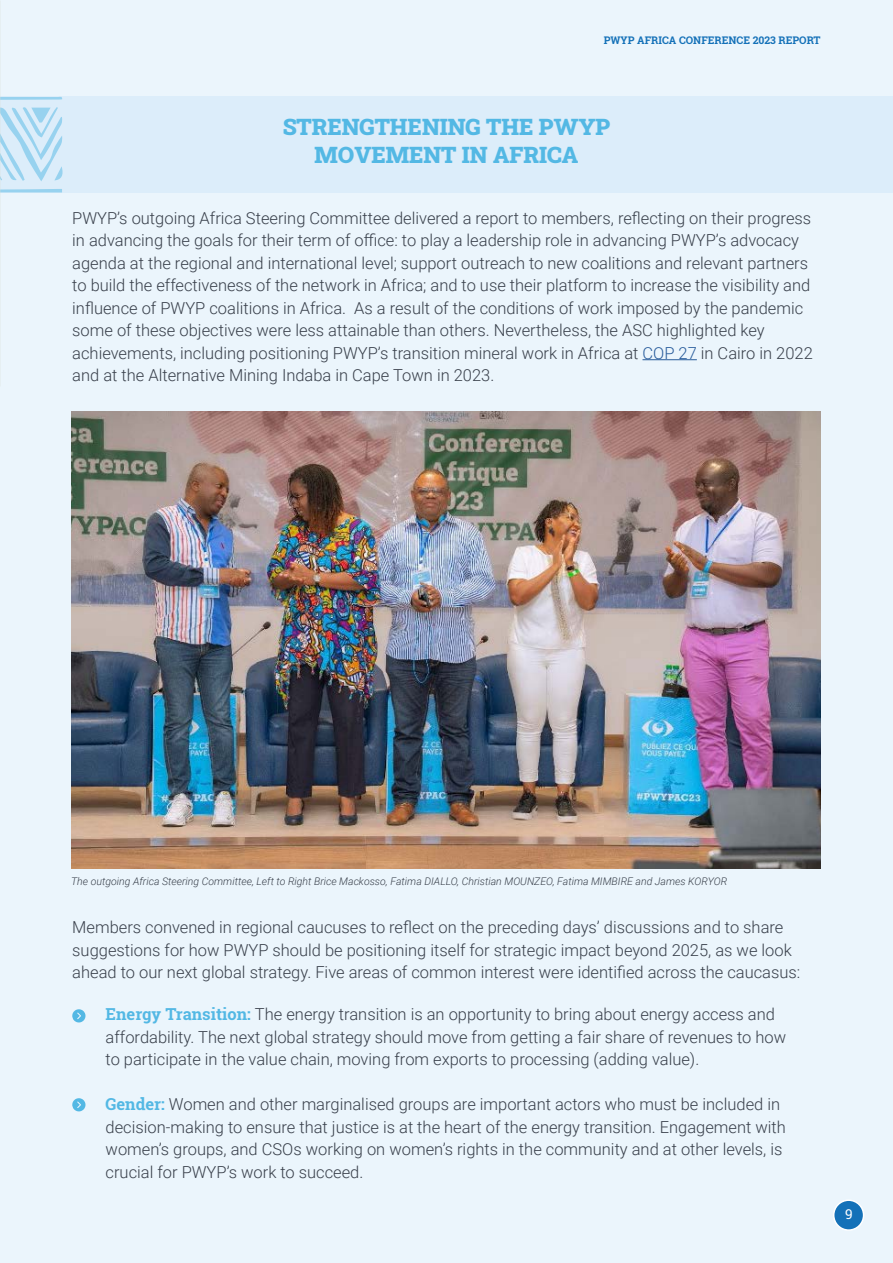
<style>
.page{position:relative;width:893px;height:1263px;background:#ebf5fc}
.page>*{position:absolute;margin:0;border:0;box-sizing:border-box;transform-origin:0 0}
.t1{font:900 22.5px/28.5px "Roboto Slab";color:#53b8e4;text-align:center}
.t2{font:300 16.5px/22.5px "Roboto";color:#383f4a}
.t3{font:13.5px "Roboto Slab";color:#fff}
.t4{font:italic 300 10.5px "Roboto";color:#383f4a}
.t5{font:700 10.5px "Roboto Slab";color:#1471b8}
.s1{color:#275b9b}
.s2{font-family:"Roboto Slab";font-weight:700;color:#53b8e4}
</style>
<div class="page">
<div style="left:0;top:97px;width:893px;height:96px;background:#dcedfa"></div>
<hr style="left:642px;top:359px;width:55px;height:1px;background:#275b9b">
<img style="left:71px;top:411px;width:750px;height:457px">
<svg style="left:72px;top:1009px;width:13px;height:13px"></svg>
<svg style="left:72px;top:1098px;width:13px;height:13px"></svg>
<svg style="left:0;top:189px;width:62px;height:4px"></svg>
<svg style="left:0;top:96px;width:64px;height:85px"></svg>
<div style="left:834px;top:1200px;width:30px;height:30px;background:#1471b8;border-radius:50%"></div>
<div style="left:833px;top:1199px;width:31px;height:32px;border:2px solid #fff;border-radius:50%"></div>
<p class="t5" style="left:604px;top:33px;width:218px">PWYP AFRICA CONFERENCE 2023 REPORT</p>
<h1 class="t1" style="left:283px;top:112px;width:329px">STRENGTHENING THE PWYP<br>MOVEMENT IN AFRICA</h1>
<p class="t2" style="left:72px;top:206px;width:742px">PWYP’s outgoing Africa Steering Committee delivered a report to members, reflecting on their progress in advancing the goals for their term of office: to play a leadership role in advancing PWYP’s advocacy agenda at the regional and international level; support outreach to new coalitions and relevant partners to build the effectiveness of the network in Africa; and to use their platform to increase the visibility and influence of PWYP coalitions in Africa. As a result of the conditions of work imposed by the pandemic some of these objectives were less attainable than others. Nevertheless, the ASC highlighted key achievements, including positioning PWYP’s transition mineral work in Africa at <span class="s1">COP 27</span> in Cairo in 2022 and at the Alternative Mining Indaba in Cape Town in 2023.</p>
<p class="t4" style="left:71px;top:874px;width:658px">The outgoing Africa Steering Committee, Left to Right Brice Mackosso, Fatima DIALLO, Christian MOUNZEO, Fatima MIMBIRE and James KORYOR</p>
<p class="t2" style="left:72px;top:916px;width:729px">Members convened in regional caucuses to reflect on the preceding days’ discussions and to share suggestions for how PWYP should be positioning itself for strategic impact beyond 2025, as we look ahead to our next global strategy. Five areas of common interest were identified across the caucasus:</p>
<p class="t2" style="left:106px;top:1002px;width:682px"><span class="s2">Energy Transition:</span> The energy transition is an opportunity to bring about energy access and affordability. The next global strategy should move from getting a fair share of revenues to how to participate in the value chain, moving from exports to processing (adding value).</p>
<p class="t2" style="left:106px;top:1092px;width:682px"><span class="s2">Gender:</span> Women and other marginalised groups are important actors who must be included in decision-making to ensure that justice is at the heart of the energy transition. Engagement with women’s groups, and CSOs working on women’s rights in the community and at other levels, is crucial for PWYP’s work to succeed.</p>
<p class="t3" style="left:845px;top:1204px;width:9px">9</p>
</div>
